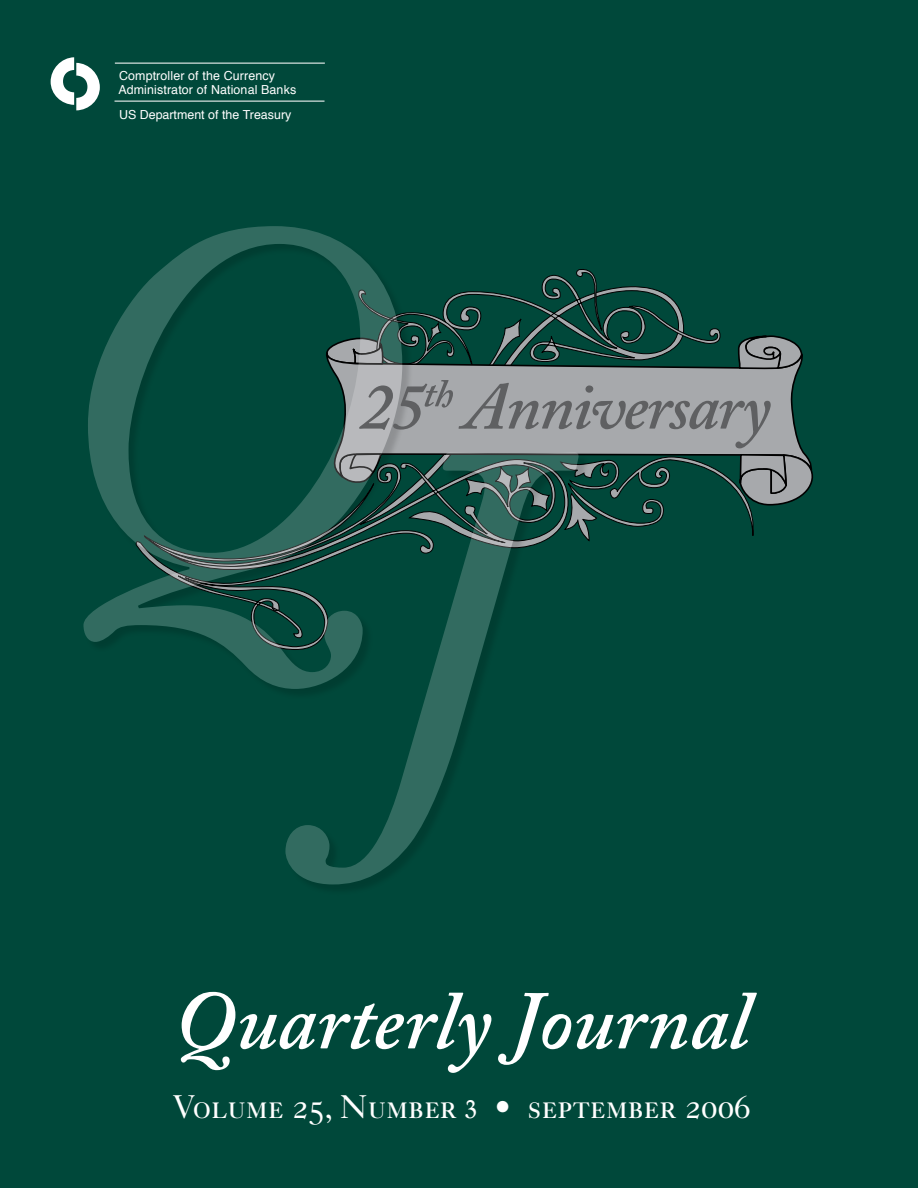
<style>
.page{position:relative;width:918px;height:1188px;background:#00483a}
.page>*{position:absolute;margin:0;border:0;box-sizing:border-box;transform-origin:0 0}
.t1{font:italic 600 82.5px "Adobe Caslon Pro";color:#fff}
.t2{font:33px "Caslon Five Forty Roman SC";color:#fff}
.t3{font:12.45px/13.5px "Helvetica";letter-spacing:.01em;color:#fff}
.s1{font-family:"Caslon Book BE";font-size:25.5px}
</style>
<div class="page">
<hr style="left:115px;top:63px;width:210px;height:1px;background:#fff">
<hr style="left:115px;top:101px;width:210px;height:1px;background:#fff">
<svg style="left:51px;top:57px;width:49px;height:53px"></svg>
<svg style="left:83px;top:226px;width:403px;height:658px"></svg>
<svg style="left:135px;top:265px;width:678px;height:386px"></svg>
<p class="t3" style="left:118px;top:70px;width:179px">Comptroller of the Currency<br>Administrator of National Banks</p>
<p class="t3" style="left:119px;top:109px;width:174px">US Department of the Treasury</p>
<h1 class="t1" style="left:174px;top:972px;width:578px">Quarterly Journal</h1>
<h1 class="t2" style="left:173px;top:1087px;width:579px">Volume 25, Number <span class="s1">3</span> • september 2006</h1>
</div>
